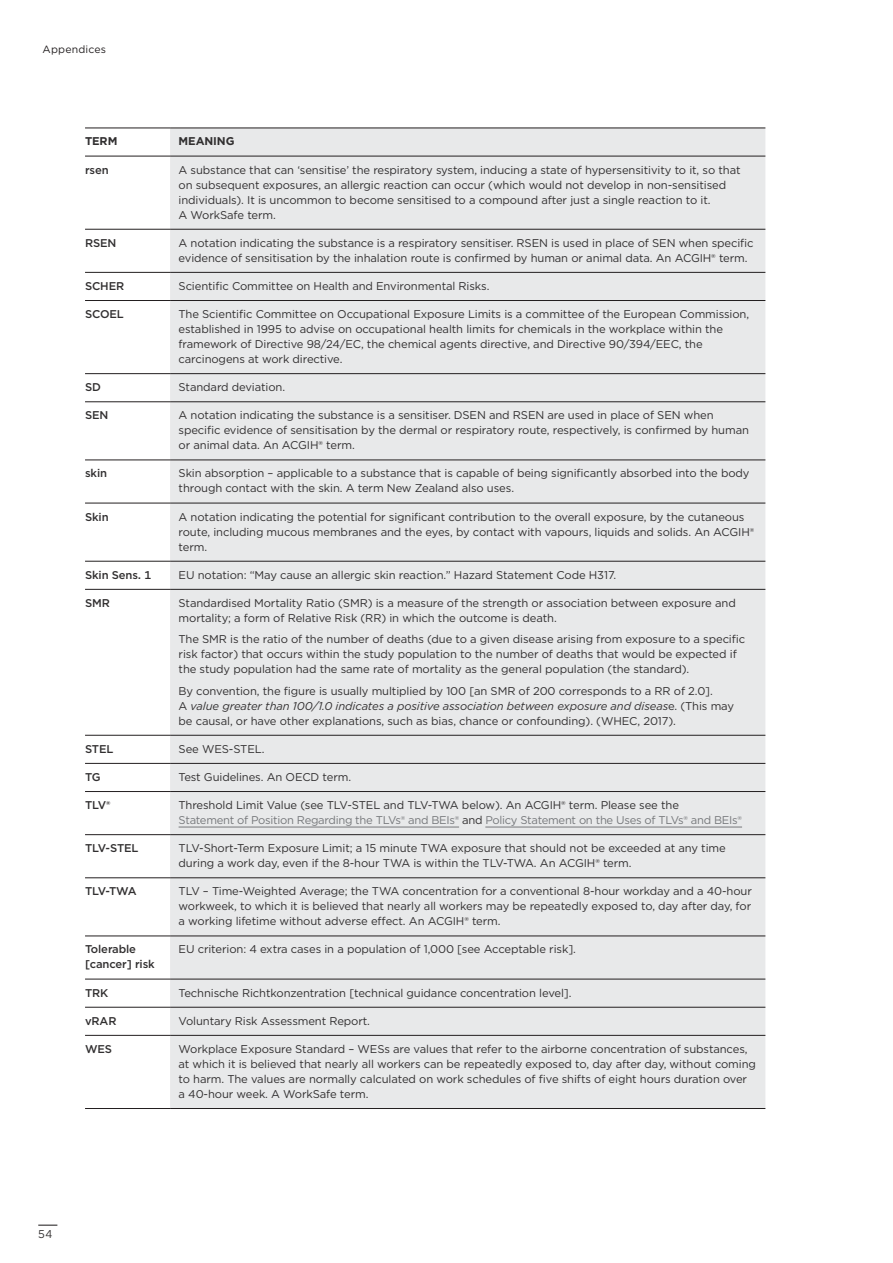
<style>
.page{position:relative;width:893px;height:1263px;background:#fff}
.page>*{position:absolute;margin:0;border:0;box-sizing:border-box;transform-origin:0 0}
.table_body{font:11.25px/15px "Gotham";letter-spacing:-.01em;color:#312f30}
.table_body-2{font:11.25px/15px "Gotham";letter-spacing:-.025em;color:#76787b}
.table_H2{font:500 11.25px/15px "Gotham";letter-spacing:-.01em;color:#312f30}
.table_H1{font:700 11.25px "Gotham";letter-spacing:-.01em;color:#312f30}
.t1{font:10.5px "Gotham";letter-spacing:.02em;color:#231f20}
.s1{font-style:italic}
.s2{color:#312f30}
</style>
<div class="page">
<div style="left:170px;top:129px;width:595px;height:979px;background:#e8e9ea"></div>
<hr style="left:85px;top:128px;width:85px;height:1px;background:#231f20">
<hr style="left:170px;top:128px;width:595px;height:1px;background:#231f20">
<hr style="left:85px;top:156px;width:85px;height:1px;background:#231f20">
<hr style="left:170px;top:156px;width:595px;height:1px;background:#231f20">
<hr style="left:85px;top:229px;width:85px;height:1px;background:#231f20">
<hr style="left:170px;top:229px;width:595px;height:1px;background:#231f20">
<hr style="left:85px;top:272px;width:85px;height:1px;background:#231f20">
<hr style="left:170px;top:272px;width:595px;height:1px;background:#231f20">
<hr style="left:85px;top:300px;width:85px;height:1px;background:#231f20">
<hr style="left:170px;top:300px;width:595px;height:1px;background:#231f20">
<hr style="left:85px;top:373px;width:85px;height:1px;background:#231f20">
<hr style="left:170px;top:373px;width:595px;height:1px;background:#231f20">
<hr style="left:85px;top:401px;width:85px;height:1px;background:#231f20">
<hr style="left:170px;top:401px;width:595px;height:1px;background:#231f20">
<hr style="left:85px;top:460px;width:85px;height:1px;background:#231f20">
<hr style="left:170px;top:460px;width:595px;height:1px;background:#231f20">
<hr style="left:85px;top:503px;width:85px;height:1px;background:#231f20">
<hr style="left:170px;top:503px;width:595px;height:1px;background:#231f20">
<hr style="left:85px;top:561px;width:85px;height:1px;background:#231f20">
<hr style="left:170px;top:561px;width:595px;height:1px;background:#231f20">
<hr style="left:85px;top:589px;width:85px;height:1px;background:#231f20">
<hr style="left:170px;top:589px;width:595px;height:1px;background:#231f20">
<hr style="left:85px;top:735px;width:85px;height:1px;background:#231f20">
<hr style="left:170px;top:735px;width:595px;height:1px;background:#231f20">
<hr style="left:85px;top:763px;width:85px;height:1px;background:#231f20">
<hr style="left:170px;top:763px;width:595px;height:1px;background:#231f20">
<hr style="left:85px;top:791px;width:85px;height:1px;background:#231f20">
<hr style="left:170px;top:791px;width:595px;height:1px;background:#231f20">
<hr style="left:85px;top:834px;width:85px;height:1px;background:#231f20">
<hr style="left:170px;top:834px;width:595px;height:1px;background:#231f20">
<hr style="left:85px;top:877px;width:85px;height:1px;background:#231f20">
<hr style="left:170px;top:877px;width:595px;height:1px;background:#231f20">
<hr style="left:85px;top:936px;width:85px;height:1px;background:#231f20">
<hr style="left:170px;top:936px;width:595px;height:1px;background:#231f20">
<hr style="left:85px;top:979px;width:85px;height:1px;background:#231f20">
<hr style="left:170px;top:979px;width:595px;height:1px;background:#231f20">
<hr style="left:85px;top:1007px;width:85px;height:1px;background:#231f20">
<hr style="left:170px;top:1007px;width:595px;height:1px;background:#231f20">
<hr style="left:85px;top:1035px;width:85px;height:1px;background:#231f20">
<hr style="left:170px;top:1035px;width:595px;height:1px;background:#231f20">
<hr style="left:85px;top:1108px;width:85px;height:1px;background:#231f20">
<hr style="left:170px;top:1108px;width:595px;height:1px;background:#231f20">
<hr style="left:179px;top:827px;width:280px;height:1px;background:#76787b">
<hr style="left:485px;top:827px;width:257px;height:1px;background:#76787b">
<svg style="left:38px;top:1224px;width:19px;height:2px"></svg>
<p class="t1" style="left:43px;top:43px;width:65px">Appendices</p>
<p class="table_H1" style="left:85px;top:134px;width:34px">TERM</p>
<p class="table_H1" style="left:179px;top:134px;width:57px">MEANING</p>
<p class="table_H2" style="left:85px;top:162px;width:25px">rsen</p>
<p class="table_body" style="left:179px;top:162px;width:563px">A substance that can ‘sensitise’ the respiratory system, inducing a state of hypersensitivity to it, so that on subsequent exposures, an allergic reaction can occur (which would not develop in non-sensitised individuals). It is uncommon to become sensitised to a compound after just a single reaction to it.<br>A WorkSafe term.</p>
<p class="table_H2" style="left:85px;top:235px;width:33px">RSEN</p>
<p class="table_body" style="left:179px;top:235px;width:577px">A notation indicating the substance is a respiratory sensitiser. RSEN is used in place of SEN when specific evidence of sensitisation by the inhalation route is confirmed by human or animal data. An ACGIH® term.</p>
<p class="table_H2" style="left:85px;top:278px;width:41px">SCHER</p>
<p class="table_body" style="left:179px;top:278px;width:312px">Scientific Committee on Health and Environmental Risks.</p>
<p class="table_H2" style="left:85px;top:306px;width:40px">SCOEL</p>
<p class="table_body" style="left:179px;top:306px;width:572px">The Scientific Committee on Occupational Exposure Limits is a committee of the European Commission, established in 1995 to advise on occupational health limits for chemicals in the workplace within the framework of Directive 98/24/EC, the chemical agents directive, and Directive 90/394/EEC, the carcinogens at work directive.</p>
<p class="table_H2" style="left:85px;top:379px;width:17px">SD</p>
<p class="table_body" style="left:179px;top:379px;width:108px">Standard deviation.</p>
<p class="table_H2" style="left:85px;top:408px;width:25px">SEN</p>
<p class="table_body" style="left:179px;top:408px;width:572px">A notation indicating the substance is a sensitiser. DSEN and RSEN are used in place of SEN when specific evidence of sensitisation by the dermal or respiratory route, respectively, is confirmed by human or animal data. An ACGIH® term.</p>
<p class="table_H2" style="left:85px;top:466px;width:24px">skin</p>
<p class="table_body" style="left:179px;top:466px;width:572px">Skin absorption – applicable to a substance that is capable of being significantly absorbed into the body through contact with the skin. A term New Zealand also uses.</p>
<p class="table_H2" style="left:85px;top:509px;width:25px">Skin</p>
<p class="table_body" style="left:179px;top:509px;width:577px">A notation indicating the potential for significant contribution to the overall exposure, by the cutaneous route, including mucous membranes and the eyes, by contact with vapours, liquids and solids. An ACGIH® term.</p>
<p class="table_H2" style="left:85px;top:567px;width:68px">Skin Sens. 1</p>
<p class="table_body" style="left:179px;top:567px;width:439px">EU notation: “May cause an allergic skin reaction.” Hazard Statement Code H317.</p>
<p class="table_H2" style="left:85px;top:595px;width:26px">SMR</p>
<p class="table_body" style="left:179px;top:595px;width:559px">Standardised Mortality Ratio (SMR) is a measure of the strength or association between exposure and mortality; a form of Relative Risk (RR) in which the outcome is death.</p>
<p class="table_body" style="left:179px;top:631px;width:568px">The SMR is the ratio of the number of deaths (due to a given disease arising from exposure to a specific risk factor) that occurs within the study population to the number of deaths that would be expected if the study population had the same rate of mortality as the general population (the standard).</p>
<p class="table_body" style="left:179px;top:683px;width:557px">By convention, the figure is usually multiplied by 100 [an SMR of 200 corresponds to a RR of 2.0].<br>A <span class="s1">value greater than 100/1.0 indicates a positive association between exposure and diseas</span>e. (This may be causal, or have other explanations, such as bias, chance or confounding). (WHEC, 2017).</p>
<p class="table_H2" style="left:85px;top:741px;width:30px">STEL</p>
<p class="table_body" style="left:179px;top:741px;width:87px">See WES-STEL.</p>
<p class="table_H2" style="left:85px;top:769px;width:17px">TG</p>
<p class="table_body" style="left:179px;top:769px;width:174px">Test Guidelines. An OECD term.</p>
<p class="table_H2" style="left:85px;top:797px;width:27px">TLV®</p>
<p class="table_body-2" style="left:179px;top:797px;width:565px"><span class="s2">Threshold Limit Value (see TLV-STEL and TLV-TWA below). An ACGIH® term. Please see the<br></span>Statement of Position Regarding the TLVs® and BEIs® <span class="s2">and</span> Policy Statement on the Uses of TLVs® and BEIs®</p>
<p class="table_H2" style="left:85px;top:840px;width:55px">TLV-STEL</p>
<p class="table_body" style="left:179px;top:840px;width:549px">TLV-Short-Term Exposure Limit; a 15 minute TWA exposure that should not be exceeded at any time during a work day, even if the 8-hour TWA is within the TLV-TWA. An ACGIH® term.</p>
<p class="table_H2" style="left:85px;top:884px;width:53px">TLV-TWA</p>
<p class="table_body" style="left:179px;top:883px;width:575px;text-align:justify">TLV – Time-Weighted Average; the TWA concentration for a conventional 8-hour workday and a 40-hour workweek, to which it is believed that nearly all workers may be repeatedly exposed to, day after day, for a working lifetime without adverse effect. An ACGIH® term.</p>
<p class="table_H2" style="left:85px;top:942px;width:71px">Tolerable [cancer] risk</p>
<p class="table_body" style="left:179px;top:942px;width:399px">EU criterion: 4 extra cases in a population of 1,000 [see Acceptable risk].</p>
<p class="table_H2" style="left:85px;top:985px;width:25px">TRK</p>
<p class="table_body" style="left:179px;top:985px;width:394px">Technische Richtkonzentration [technical guidance concentration level].</p>
<p class="table_H2" style="left:85px;top:1013px;width:33px">vRAR</p>
<p class="table_body" style="left:179px;top:1013px;width:193px">Voluntary Risk Assessment Report.</p>
<p class="table_H2" style="left:85px;top:1041px;width:29px">WES</p>
<p class="table_body" style="left:179px;top:1041px;width:579px">Workplace Exposure Standard – WESs are values that refer to the airborne concentration of substances, at which it is believed that nearly all workers can be repeatedly exposed to, day after day, without coming to harm. The values are normally calculated on work schedules of five shifts of eight hours duration over a 40-hour week. A WorkSafe term.</p>
<p class="table_body" style="left:38px;top:1227px;width:15px">54</p>
</div>
